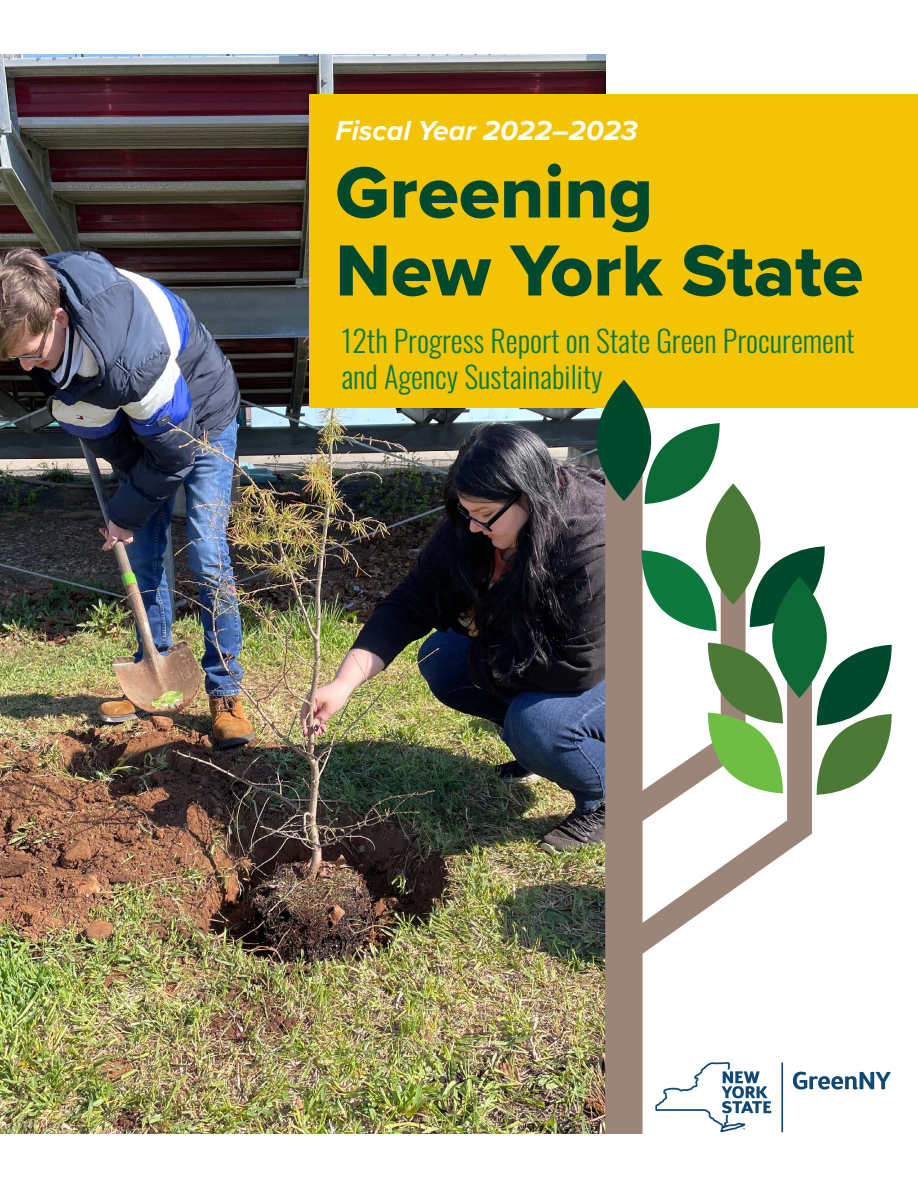
<style>
.page{position:relative;width:918px;height:1188px;background:#fff}
.page>*{position:absolute;margin:0;border:0;box-sizing:border-box;transform-origin:0 0}
.t1{font:75px/78px "Proxima Nova Extrabld";color:#00492c}
.t2{font:300 30px/36px "Oswald";color:#0c7a3e}
.t3{font:italic 700 28.5px "Proxima Nova";color:#fff}
</style>
<div class="page">
<img style="left:0;top:54px;width:606px;height:1080px">
<div style="left:310px;top:94px;width:608px;height:314px;background:#f3c404"></div>
<svg style="left:605px;top:483px;width:207px;height:651px"></svg>
<svg style="left:640px;top:550px;width:78px;height:81px"></svg>
<svg style="left:748px;top:546px;width:77px;height:81px"></svg>
<div style="left:772px;top:577px;width:55px;height:121px;background:#0c6936;border-radius:50%"></div>
<svg style="left:643px;top:423px;width:78px;height:81px"></svg>
<svg style="left:815px;top:645px;width:77px;height:150px"></svg>
<svg style="left:707px;top:643px;width:77px;height:150px"></svg>
<svg style="left:706px;top:484px;width:54px;height:121px;background:#628850"></svg>
<svg style="left:597px;top:380px;width:54px;height:121px;background:#1c5733"></svg>
<hr style="left:781px;top:1062px;width:2px;height:70px;background:#114974">
<svg style="left:655px;top:1062px;width:116px;height:70px"></svg>
<svg style="left:793px;top:1072px;width:98px;height:18px"></svg>
<p class="t3" style="left:335px;top:109px;width:304px">Fiscal Year 2022–2023</p>
<h1 class="t1" style="left:335px;top:152px;width:529px">Greening<br>New York State</h1>
<p class="t2" style="left:341px;top:320px;width:515px">12th Progress Report on State Green Procurement and Agency Sustainability</p>
</div>
